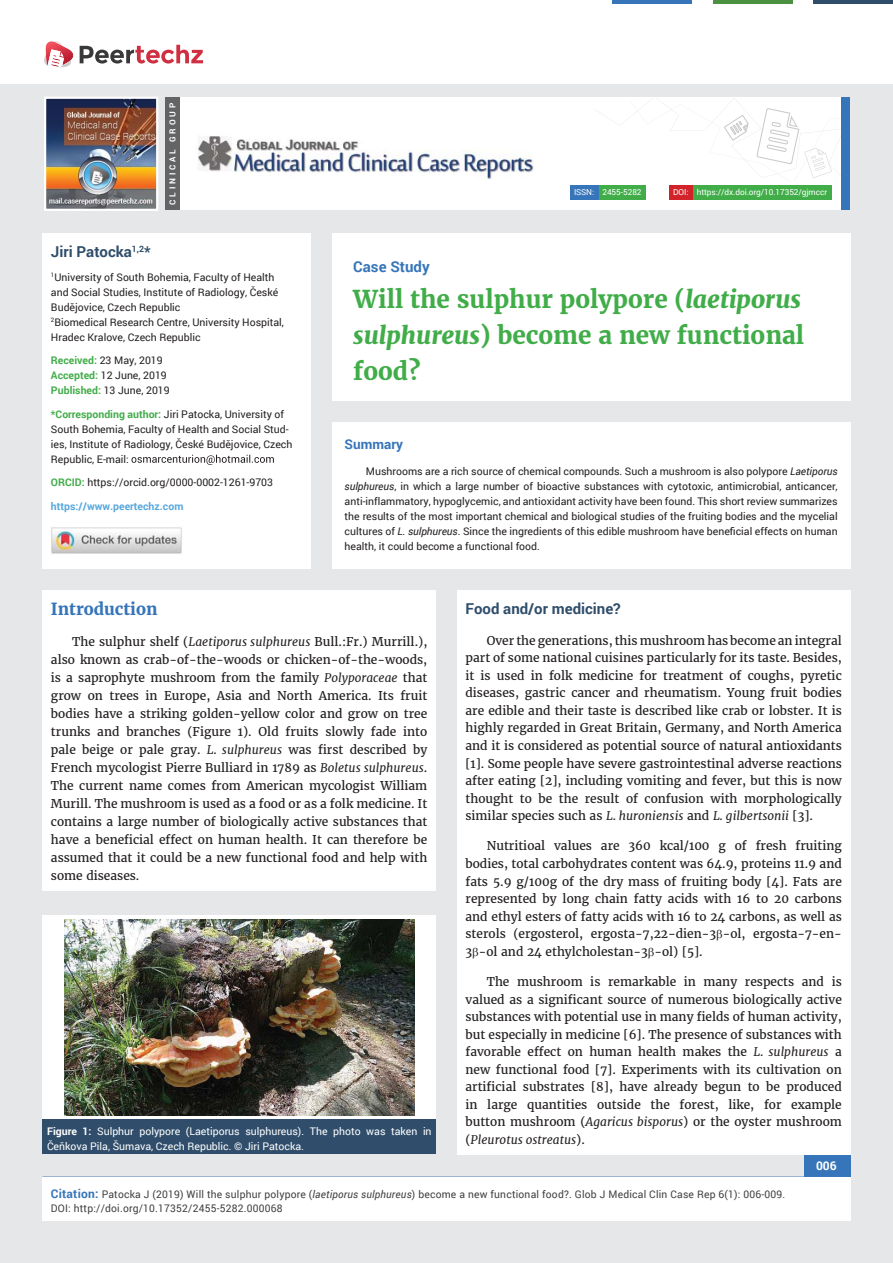
<style>
.page{position:relative;width:893px;height:1263px;background:#e6e7e8}
.page>*{position:absolute;margin:0;border:0;box-sizing:border-box;transform-origin:0 0}
.t1{font:700 24.3px/36px "Merriweather";color:#41ad49}
.t2{font:700 16.5px "Merriweather";color:#3675b9}
.t3{font:700 15px "Roboto";color:#304e6b}
.t4{font:700 15px "Roboto";color:#3675b9}
.t5{font:700 13.5px "Roboto";color:#3675b9}
.t6{font:12px/17.5px "Merriweather";color:#231f20;text-align:justify}
.t7{font:700 12px "Roboto";color:#fff}
.t8{font:10.5px/15px "Roboto";color:#231f20}
.t9{font:10.5px/13.5px "Roboto";letter-spacing:.02em;color:#404041}
.t10{font:10.5px/15px "Roboto";color:#fff}
.t11{font:700 10.5px "Roboto";color:#56a8dd}
.t12{font:8.25px "Roboto";letter-spacing:-.005em;color:#fff}
.t13{font:700 8.25px "Roboto";letter-spacing:.34em;color:#fff}
.s1{font-weight:700;color:#41ad49}
.s2{font-weight:900;font-style:italic}
.s3{font-style:italic}
.s4{font-weight:700}
.s5{font-weight:700;font-size:12px;color:#3675b9}
</style>
<div class="page">
<div style="left:165px;top:98px;width:684px;height:112px;background:#fff"></div>
<svg style="left:596px;top:99px;width:245px;height:79px"></svg>
<div style="left:841px;top:98px;width:8px;height:112px;background:#3675b9"></div>
<img style="left:47px;top:100px;width:108px;height:108px">
<div style="left:44px;top:97px;width:114px;height:114px;border:2px solid #fff"></div>
<div style="left:0;top:0;width:893px;height:83px;background:#fff"></div>
<svg style="left:44px;top:41px;width:159px;height:27px"></svg>
<hr style="left:713px;top:0;width:79px;height:3px;background:#4c9041">
<hr style="left:612px;top:0;width:80px;height:3px;background:#3675b9">
<hr style="left:813px;top:0;width:80px;height:3px;background:#304e6b">
<div style="left:804px;top:1154px;width:46px;height:43px;background:#3675b9"></div>
<div style="left:42px;top:1177px;width:808px;height:43px;background:#fff"></div>
<div style="left:692px;top:185px;width:139px;height:15px;background:#41ad49"></div>
<div style="left:669px;top:185px;width:24px;height:15px;background:#d2232a"></div>
<div style="left:598px;top:186px;width:48px;height:14px;background:#41ad49"></div>
<div style="left:570px;top:185px;width:28px;height:15px;background:#3675b9"></div>
<img style="left:198px;top:136px;width:336px;height:43px">
<div style="left:165px;top:98px;width:15px;height:112px;background:#636466"></div>
<div style="left:332px;top:233px;width:518px;height:168px;background:#fff"></div>
<div style="left:42px;top:233px;width:269px;height:336px;background:#fff"></div>
<svg style="left:131px;top:455px;width:143px;height:10px"></svg>
<img style="left:51px;top:526px;width:131px;height:28px">
<div style="left:42px;top:590px;width:394px;height:301px;background:#fff"></div>
<div style="left:457px;top:590px;width:393px;height:564px;background:#fff"></div>
<div style="left:332px;top:422px;width:518px;height:147px;background:#fff"></div>
<div style="left:43px;top:915px;width:393px;height:205px;background:#fff"></div>
<div style="left:43px;top:1120px;width:393px;height:34px;background:#304e6b"></div>
<img style="left:64px;top:919px;width:350px;height:196px">
<p class="t13" style="left:167px;top:205px;width:103px;rotate:-90deg">CLINICAL GROUP</p>
<p class="t3" style="left:51px;top:242px;width:101px">Jiri Patocka<sup>1,2</sup>*</p>
<p class="t8" style="left:51px;top:269px;width:234px"><sup>1</sup>University of South Bohemia, Faculty of Health and Social Studies, Institute of Radiology, České Budějovice, Czech Republic<br><sup>2</sup>Biomedical Research Centre, University Hospital, Hradec Kralove, Czech Republic</p>
<p class="t8" style="left:51px;top:353px;width:120px"><span class="s1">Received:</span> 23 May, 2019<br><span class="s1">Accepted:</span> 12 June, 2019<br><span class="s1">Published:</span> 13 June, 2019</p>
<p class="t8" style="left:51px;top:406px;width:243px"><span class="s1">*Corresponding author:</span> Jiri Patocka, University of South Bohemia, Faculty of Health and Social Stud&shy;ies, Institute of Radiology, České Budějovice, Czech Republic, E-mail:</p>
<p class="t8" style="left:51px;top:475px;width:224px"><span class="s1">ORCID:</span> https://orcid.org/0000-0002-1261-9703</p>
<p class="t11" style="left:51px;top:499px;width:134px">https://www.peertechz.com</p>
<p class="t12" style="left:574px;top:187px;width:69px">ISSN: 2455-5282</p>
<p class="t12" style="left:673px;top:186px;width:156px">DOI: https://dx.doi.org/10.17352/gjmccr</p>
<p class="t4" style="left:353px;top:256px;width:78px">Case Study</p>
<h1 class="t1" style="left:353px;top:281px;width:452px">Will the sulphur polypore (<span class="s2">laetiporus sulphureus</span>) become a new functional food?</h1>
<p class="t5" style="left:345px;top:435px;width:60px">Summary</p>
<p class="t8" style="left:345px;top:463px;width:494px;text-align:justify;text-indent:21px">Mushrooms are a rich source of chemical compounds. Such a mushroom is also polypore <span class="s3">Laetiporus sulphureus</span>, in which a large number of bioactive substances with cytotoxic, antimicrobial, anticancer, anti-inflammatory, hypoglycemic, and antioxidant activity have been found. This short review summarizes the results of the most important chemical and biological studies of the fruiting bodies and the mycelial cultures of <span class="s3">L. sulphureus</span>. Since the ingredients of this edible mushroom have beneficial effects on human health, it could become a functional food.</p>
<h2 class="t2" style="left:51px;top:599px;width:108px">Introduction</h2>
<p class="t6" style="left:51px;top:632px;width:378px;line-height:18px;text-indent:21px">The sulphur shelf (<span class="s3">Laetiporus sulphureus</span> Bull.:Fr.) Murrill.), also known as crab-of-the-woods or chicken-of-the-woods, is a saprophyte mushroom from the family <span class="s3">Polyporaceae</span> that grow on trees in Europe, Asia and North America. Its fruit bodies have a striking golden-yellow color and grow on tree trunks and branches (Figure 1). Old fruits slowly fade into pale beige or pale gray. <span class="s3">L. sulphureus</span> was first described by French mycologist Pierre Bulliard in 1789 as <span class="s3">Boletus sulphureus</span>.<br>The current name comes from American mycologist William Murill. The mushroom is used as a food or as a folk medicine. It contains a large number of biologically active substances that have a beneficial effect on human health. It can therefore be assumed that it could be a new functional food and help with some diseases.</p>
<p class="t10" style="left:47px;top:1123px;width:386px"><span class="s4">Figure 1:</span> Sulphur polypore (Laetiporus sulphureus). The photo was taken in<br>Čeňkova Pila, Šumava, Czech Republic. © Jiri Patocka.</p>
<p class="t3" style="left:465px;top:599px;width:157px">Food and/or medicine?</p>
<p class="t6" style="left:465px;top:632px;width:378px;text-indent:21px">Over the generations, this mushroom has become an integral part of some national cuisines particularly for its taste. Besides, it is used in folk medicine for treatment of coughs, pyretic diseases, gastric cancer and rheumatism. Young fruit bodies are edible and their taste is described like crab or lobster. It is highly regarded in Great Britain, Germany, and North America and it is considered as potential source of natural antioxidants [1]. Some people have severe gastrointestinal adverse reactions after eating [2], including vomiting and fever, but this is now thought to be the result of confusion with morphologically similar species such as <span class="s3">L. huroniensis</span> and <span class="s3">L. gilbertsonii</span> [3].</p>
<p class="t6" style="left:465px;top:837px;width:378px;text-indent:21px">Nutritioal values are 360 kcal/100 g of fresh fruiting bodies, total carbohydrates content was 64.9, proteins 11.9 and fats 5.9 g/100g of the dry mass of fruiting body [4]. Fats are represented by long chain fatty acids with 16 to 20 carbons and ethyl esters of fatty acids with 16 to 24 carbons, as well as sterols (ergosterol, ergosta-7,22-dien-3 -ol, ergosta-7-en-3 -ol and 24 ethylcholestan-3 -ol) [5].</p>
<p class="t6" style="left:465px;top:973px;width:378px;text-indent:21px">The mushroom is remarkable in many respects and is valued as a significant source of numerous biologically active substances with potential use in many fields of human activity, but especially in medicine [6]. The presence of substances with favorable effect on human health makes the <span class="s3">L. sulphureus</span> a new functional food [7]. Experiments with its cultivation on artificial substrates [8], have already begun to be produced in large quantities outside the forest, like, for example button mushroom (<span class="s3">Agaricus bisporus</span>) or the oyster mushroom (<span class="s3">Pleurotus ostreatus</span>).</p>
<p class="t7" style="left:816px;top:1158px;width:22px">006</p>
<p class="t9" style="left:51px;top:1188px;width:736px"><span class="s5">Citation:</span> Patocka J (2019) Will the sulphur polypore (<span class="s3">laetiporus sulphureus</span>) become a new functional food?. Glob J Medical Clin Case Rep 6(1): 006-009.<br>DOI: http://doi.org/10.17352/2455-5282.000068</p>
</div>
